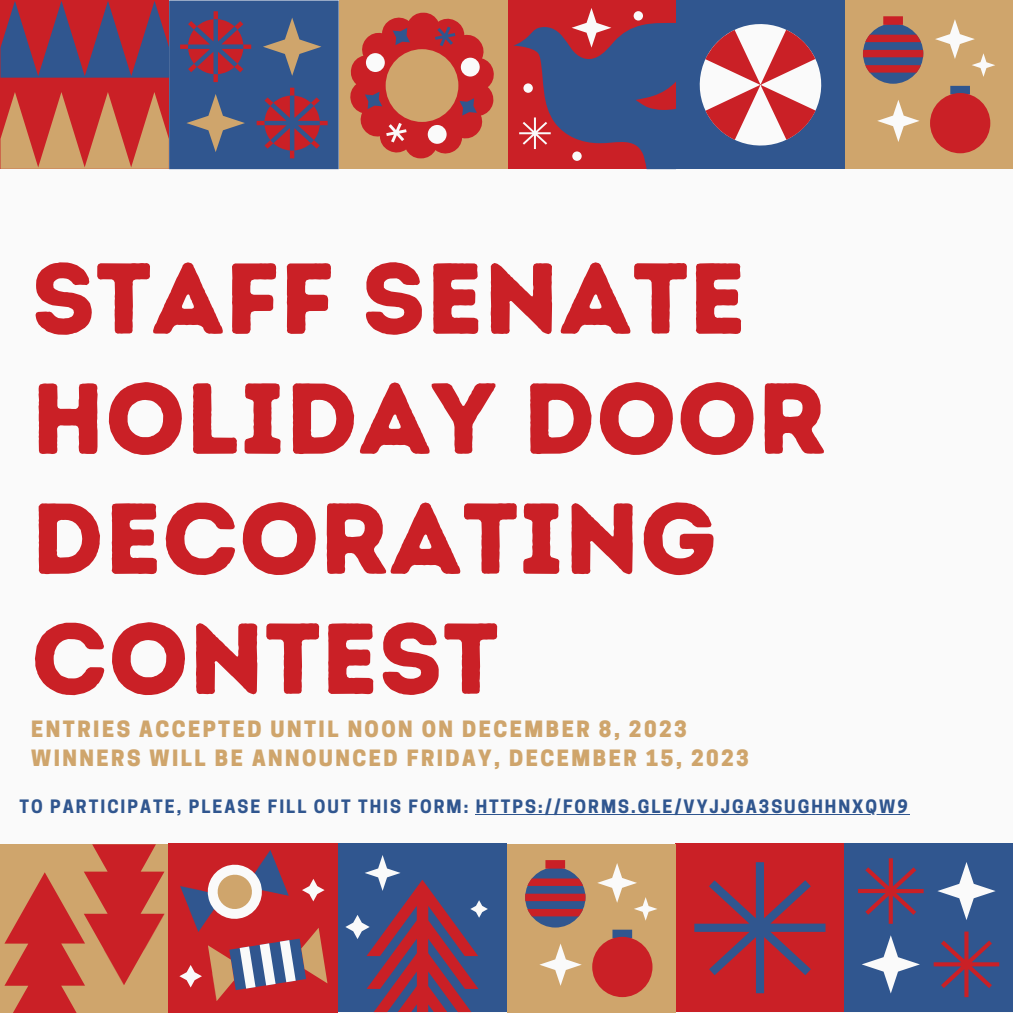
<style>
.page{position:relative;width:1013px;height:1013px;background:#fff}
.page>*{position:absolute;margin:0;border:0;box-sizing:border-box;transform-origin:0 0}
.t1{font:100.5px/120px "Intro Rust Base";color:#ca2026}
.t2{font:800 21.12px "Cooper Hewitt";letter-spacing:.115em;color:#cfa56c}
.t3{font:700 17.38px "Cooper Hewitt";letter-spacing:.115em;color:#30568f}
</style>
<div class="page">
<div style="left:0;top:0;width:1012px;height:1012px;background:#fafafa"></div>
<div style="left:507px;top:1px;width:169px;height:168px;background:#ca2026"></div>
<svg style="left:513px;top:8px;width:163px;height:161px"></svg>
<div style="left:676px;top:1px;width:168px;height:168px;background:#30568f"></div>
<svg style="left:699px;top:24px;width:123px;height:122px"></svg>
<svg style="left:0;top:1px;width:339px;height:168px;background:#795168"></svg>
<div style="left:339px;top:1px;width:168px;height:168px;background:#cfa56c"></div>
<svg style="left:350px;top:13px;width:144px;height:145px"></svg>
<div style="left:0;top:844px;width:169px;height:168px;background:#cfa56c"></div>
<svg style="left:4px;top:844px;width:160px;height:168px"></svg>
<div style="left:338px;top:843px;width:169px;height:169px;background:#30568f"></div>
<svg style="left:345px;top:855px;width:143px;height:157px"></svg>
<div style="left:169px;top:843px;width:169px;height:169px;background:#ca2026"></div>
<svg style="left:179px;top:850px;width:148px;height:151px"></svg>
<div style="left:675px;top:843px;width:169px;height:169px;background:#ca2026"></div>
<svg style="left:694px;top:862px;width:131px;height:131px"></svg>
<div style="left:507px;top:844px;width:168px;height:168px;background:#cfa56c"></div>
<svg style="left:525px;top:860px;width:132px;height:137px"></svg>
<div style="left:844px;top:1px;width:168px;height:168px;background:#cfa56c"></div>
<svg style="left:863px;top:16px;width:132px;height:137px"></svg>
<div style="left:844px;top:843px;width:168px;height:169px;background:#30568f"></div>
<svg style="left:858px;top:858px;width:141px;height:139px"></svg>
<hr style="left:476px;top:813px;width:433px;height:1px;background:#30568f">
<p class="t1" style="left:31px;top:238px;width:797px">STAFF SENATE<br>HOLIDAY DOOR<br>DECORATING<br>CONTEST</p>
<p class="t2" style="left:31px;top:721px;width:657px">ENTRIES ACCEPTED UNTIL NOON ON DECEMBER 8, 2023</p>
<p class="t2" style="left:31px;top:750px;width:719px">WINNERS WILL BE ANNOUNCED FRIDAY, DECEMBER 15, 2023</p>
<p class="t3" style="left:19px;top:800px;width:889px">TO PARTICIPATE, PLEASE FILL OUT THIS FORM: HTTPS://FORMS.GLE/VYJJGA3SUGHHNXQW9</p>
</div>
